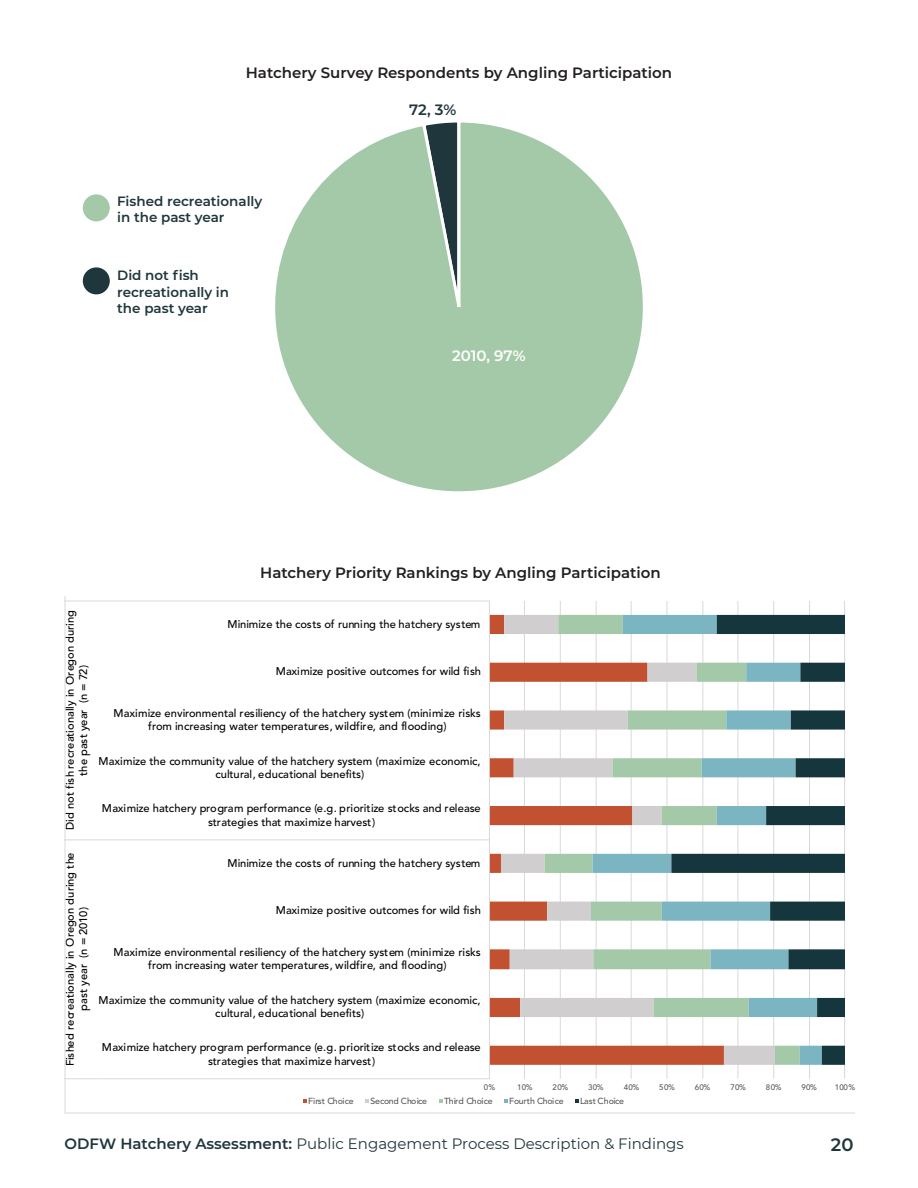
<style>
.page{position:relative;width:918px;height:1188px;background:#fff}
.page>*{position:absolute;margin:0;border:0;box-sizing:border-box;transform-origin:0 0}
.t1{font:600 18px "Montserrat";color:#1f363c}
.t2{font:600 15px "Montserrat";color:#231f20}
.t3{font:15px "Montserrat";color:#1f363c}
.t4{font:600 15px "Montserrat";letter-spacing:-.005em;color:#fff}
.t5{font:600 15px "Montserrat";color:#1f363c}
.t6{font:600 13.5px/16.2px "Montserrat";color:#1f363c}
.t7{font:500 11.1px/13.5px "Avenir LT Std";letter-spacing:-.015em;color:#000;text-align:center}
.t8{font:500 8.7px "Avenir LT Std";letter-spacing:-.025em;color:#595959}
.t9{font:500 7.95px "Avenir LT Std";letter-spacing:.045em;color:#595959}
.s1{font-weight:600}
</style>
<div class="page">
<hr style="left:64px;top:1078px;width:34px;height:1px;background:#d9d9d9">
<hr style="left:64px;top:840px;width:34px;height:1px;background:#d9d9d9">
<hr style="left:64px;top:601px;width:34px;height:1px;background:#d9d9d9">
<svg style="left:65px;top:597px;width:790px;height:516px"></svg>
<svg style="left:275px;top:122px;width:368px;height:370px"></svg>
<div style="left:83px;top:194px;width:27px;height:27px;background:#a4c9a8;border-radius:50%"></div>
<div style="left:83px;top:267px;width:27px;height:27px;background:#1f363c;border-radius:50%"></div>
<p class="t2" style="left:246px;top:62px;width:428px">Hatchery Survey Respondents by Angling Participation</p>
<p class="t6" style="left:117px;top:192px;width:147px">Fished recreationally in the past year</p>
<p class="t6" style="left:117px;top:267px;width:113px">Did not fish recreationally in the past year</p>
<p class="t5" style="left:409px;top:99px;width:49px">72, 3%</p>
<p class="t4" style="left:452px;top:345px;width:75px">2010, 97%</p>
<p class="t2" style="left:260px;top:562px;width:402px">Hatchery Priority Rankings by Angling Participation</p>
<p class="t7" style="left:64px;top:830px;width:222px;rotate:-90deg">Did not fish recreationally in Oregon during the past year (n = 72)</p>
<p class="t7" style="left:227px;top:617px;width:255px">Minimize the costs of running the hatchery system</p>
<p class="t7" style="left:276px;top:665px;width:207px">Maximize positive outcomes for wild fish</p>
<p class="t7" style="left:114px;top:707px;width:369px">Maximize environmental resiliency of the hatchery system (minimize risks from increasing water temperatures, wildfire, and flooding)</p>
<p class="t7" style="left:99px;top:754px;width:384px">Maximize the community value of the hatchery system (maximize economic, cultural, educational benefits)</p>
<p class="t7" style="left:102px;top:802px;width:380px">Maximize hatchery program performance (e.g. prioritize stocks and release strategies that maximize harvest)</p>
<p class="t7" style="left:64px;top:1066px;width:216px;rotate:-90deg">Fished recreationally in Oregon during the past year (n = 2010)</p>
<p class="t7" style="left:227px;top:856px;width:255px">Minimize the costs of running the hatchery system</p>
<p class="t7" style="left:276px;top:904px;width:207px">Maximize positive outcomes for wild fish</p>
<p class="t7" style="left:114px;top:945px;width:369px">Maximize environmental resiliency of the hatchery system (minimize risks from increasing water temperatures, wildfire, and flooding)</p>
<p class="t7" style="left:99px;top:993px;width:384px">Maximize the community value of the hatchery system (maximize economic, cultural, educational benefits)</p>
<p class="t7" style="left:102px;top:1041px;width:380px">Maximize hatchery program performance (e.g. prioritize stocks and release strategies that maximize harvest)</p>
<p class="t9" style="left:484px;top:1082px;width:13px">0%</p>
<p class="t9" style="left:517px;top:1082px;width:17px">10%</p>
<p class="t9" style="left:553px;top:1082px;width:17px">20%</p>
<p class="t9" style="left:588px;top:1082px;width:17px">30%</p>
<p class="t9" style="left:624px;top:1082px;width:17px">40%</p>
<p class="t9" style="left:659px;top:1082px;width:17px">50%</p>
<p class="t9" style="left:695px;top:1082px;width:17px">60%</p>
<p class="t9" style="left:730px;top:1082px;width:17px">70%</p>
<p class="t9" style="left:766px;top:1082px;width:17px">80%</p>
<p class="t9" style="left:802px;top:1082px;width:17px">90%</p>
<p class="t9" style="left:835px;top:1082px;width:22px">100%</p>
<p class="t8" style="left:308px;top:1096px;width:47px">First Choice</p>
<p class="t8" style="left:371px;top:1096px;width:58px">Second Choice</p>
<p class="t8" style="left:444px;top:1096px;width:50px">Third Choice</p>
<p class="t8" style="left:509px;top:1096px;width:56px">Fourth Choice</p>
<p class="t8" style="left:580px;top:1096px;width:45px">Last Choice</p>
<h2 class="t3" style="left:64px;top:1133px;width:621px"><span class="s1">ODFW Hatchery Assessment:</span> Public Engagement Process Description &amp; Findings</h2>
<h1 class="t1" style="left:831px;top:1132px;width:24px">20</h1>
</div>
